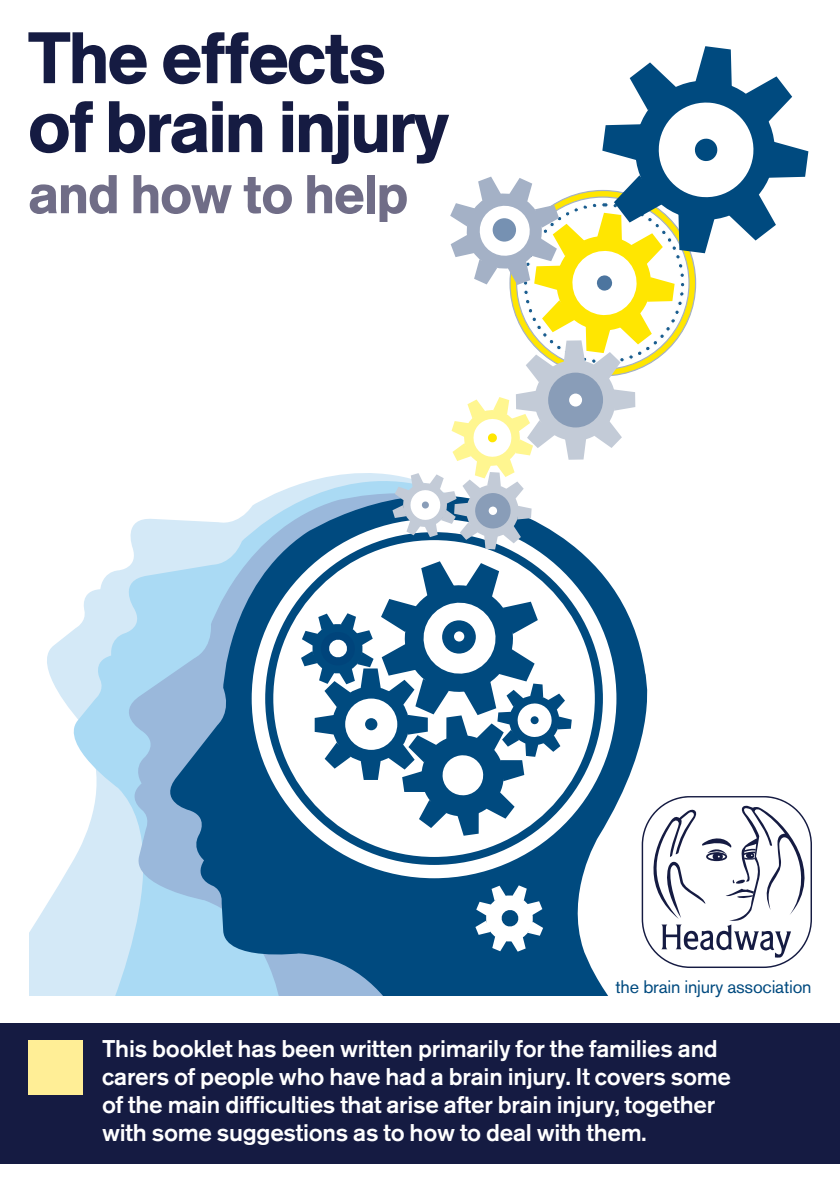
<style>
.page{position:relative;width:840px;height:1191px;background:#fff}
.page>*{position:absolute;margin:0;border:0;box-sizing:border-box;transform-origin:0 0}
.t1{font:500 72px/69px "AG Book BQ";letter-spacing:-.02em;color:#151b42}
.t2{font:500 54px "AG Book BQ";letter-spacing:-.01em;color:#706d87}
.t3{font:500 24px "Akzidenz Grotesk BE";letter-spacing:-.01em;color:#fff}
.t4{font:18px "Akzidenz Grotesk BE";letter-spacing:-.01em;color:#004a7f}
</style>
<div class="page">
<svg style="left:29px;top:642px;width:29px;height:354px"></svg>
<svg style="left:58px;top:473px;width:325px;height:523px;fill:#d4e9f7"></svg>
<svg style="left:114px;top:474px;width:278px;height:522px"></svg>
<svg style="left:157px;top:478px;width:491px;height:518px"></svg>
<div style="left:251px;top:519px;width:365px;height:359px;background:#fff;border-radius:50%"></div>
<div style="left:265px;top:532px;width:337px;height:333px;background:#004a7f;border-radius:50%"></div>
<div style="left:273px;top:540px;width:321px;height:317px;background:#fff;border-radius:50%"></div>
<svg style="left:301px;top:561px;width:270px;height:274px"></svg>
<div style="left:442px;top:620px;width:33px;height:33px;background:#004a7f;border-radius:50%"></div>
<svg style="left:475px;top:885px;width:68px;height:66px"></svg>
<div style="left:453px;top:631px;width:11px;height:10px;background:#fff;border-radius:50%"></div>
<div style="left:534px;top:359px;width:81px;height:82px;background:#c3cbd7;border-radius:50%"></div>
<svg style="left:564px;top:439px;width:22px;height:21px"></svg>
<svg style="left:614px;top:389px;width:21px;height:22px"></svg>
<svg style="left:593px;top:421px;width:28px;height:27px"></svg>
<div style="left:547px;top:372px;width:56px;height:56px;background:#899db8;border-radius:50%"></div>
<svg style="left:568px;top:393px;width:13px;height:13px"></svg>
<svg style="left:392px;top:390px;width:162px;height:159px"></svg>
<svg style="left:450px;top:46px;width:358px;height:336px"></svg>
<div style="left:0;top:1023px;width:839px;height:140px;background:#151b42"></div>
<div style="left:28px;top:1040px;width:54px;height:54px;background:#ffee96"></div>
<svg style="left:641px;top:796px;width:171px;height:172px"></svg>
<p class="t1" style="left:28px;top:30px;width:422px">The effects of brain injury</p>
<p class="t2" style="left:28px;top:173px;width:381px">and how to help</p>
<p class="t4" style="left:615px;top:980px;width:197px">the brain injury association</p>
<p class="t3" style="left:102px;top:1040px;width:617px">This booklet has been written primarily for the families and</p>
<p class="t3" style="left:102px;top:1068px;width:630px">carers of people who have had a brain injury. It covers some</p>
<p class="t3" style="left:102px;top:1096px;width:614px">of the main difficulties that arise after brain injury, together</p>
<p class="t3" style="left:102px;top:1124px;width:545px">with some suggestions as to how to deal with them.</p>
</div>
